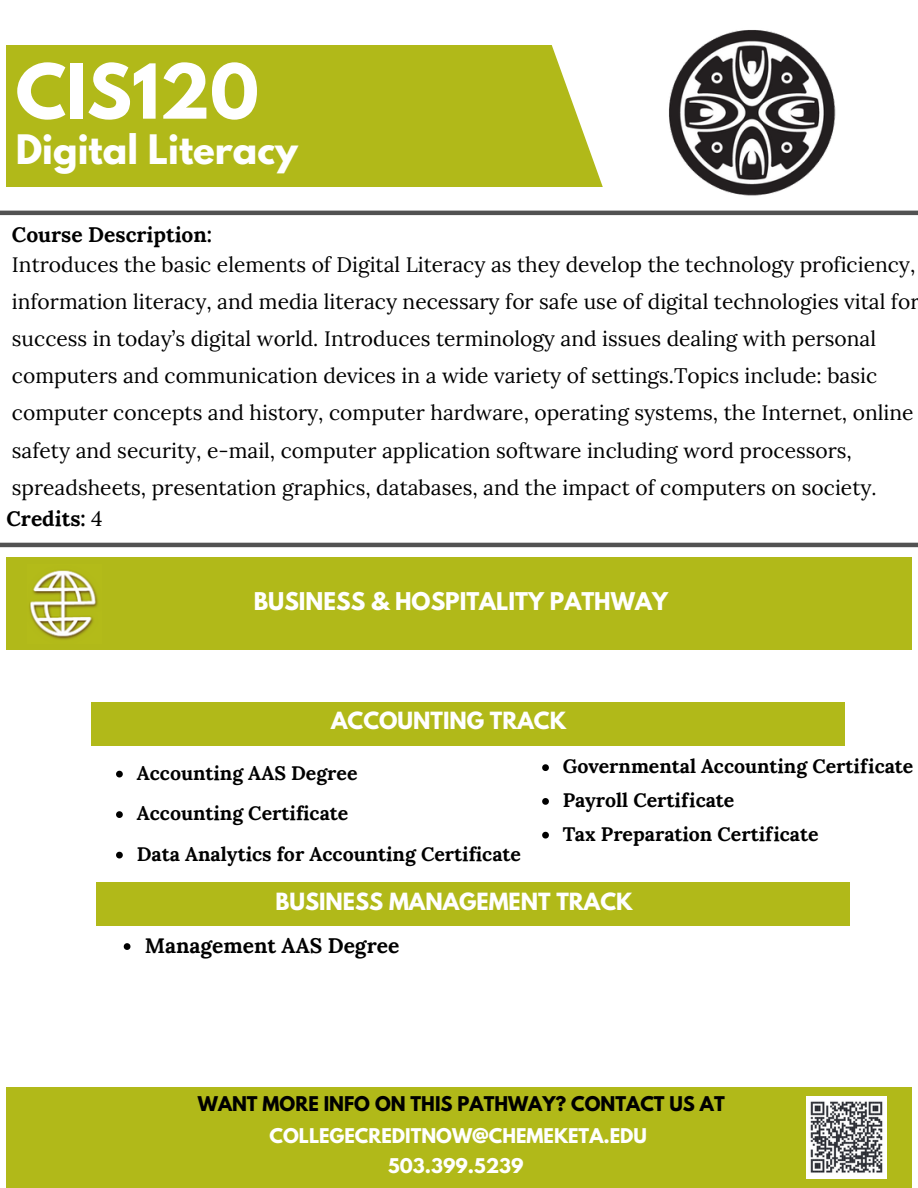
<style>
.page{position:relative;width:918px;height:1188px;background:#fff}
.page>*{position:absolute;margin:0;border:0;box-sizing:border-box;transform-origin:0 0}
.t1{font:700 67.05px "League Spartan";color:#fff}
.t2{font:700 36px "League Spartan";color:#fff}
.t3{font:700 21.75px "League Spartan";color:#fff}
.t4{font:21px/37.2px "Lora";color:#000}
.t5{font:700 21px "Lora";color:#000}
.t6{font:700 21px "League Spartan";color:#fff}
.t7{font:700 19.5px "Lora";color:#000}
.t8{font:700 18px "League Spartan";color:#fff}
.t9{font:700 18px "League Spartan";color:#000}
.s1{font-weight:400}
</style>
<div class="page">
<div style="left:6px;top:45px;width:605px;height:141px;background:#b1b919"></div>
<svg style="left:551px;top:45px;width:126px;height:171px"></svg>
<hr style="left:0;top:543px;width:918px;height:4px;background:#525252">
<div style="left:6px;top:1087px;width:906px;height:101px;background:#b1b919"></div>
<img style="left:661px;top:30px;width:175px;height:172px">
<hr style="left:0;top:211px;width:918px;height:4px;background:#525252">
<img style="left:806px;top:1096px;width:80px;height:82px">
<div style="left:7px;top:557px;width:905px;height:93px;background:#b1b919"></div>
<img style="left:29px;top:570px;width:69px;height:70px">
<div style="left:96px;top:882px;width:754px;height:43px;background:#b1b919"></div>
<svg style="left:124px;top:943px;width:6px;height:7px"></svg>
<div style="left:91px;top:702px;width:753px;height:43px;background:#b1b919"></div>
<svg style="left:116px;top:771px;width:7px;height:6px"></svg>
<svg style="left:116px;top:811px;width:7px;height:7px"></svg>
<svg style="left:116px;top:852px;width:7px;height:6px"></svg>
<svg style="left:542px;top:764px;width:7px;height:7px"></svg>
<svg style="left:542px;top:798px;width:7px;height:7px"></svg>
<svg style="left:542px;top:832px;width:7px;height:7px"></svg>
<h5 class="t1" style="left:16px;top:58px;width:245px">CIS120</h5>
<h5 class="t2" style="left:16px;top:132px;width:284px">Digital Literacy</h5>
<p class="t5" style="left:12px;top:221px;width:202px">Course Description:</p>
<p class="t4" style="left:12px;top:246px;width:909px">Introduces the basic elements of Digital Literacy as they develop the technology proficiency, information literacy, and media literacy necessary for safe use of digital technologies vital for success in today’s digital world. Introduces terminology and issues dealing with personal computers and communication devices in a wide variety of settings.Topics include: basic computer concepts and history, computer hardware, operating systems, the Internet, online safety and security, e-mail, computer application software including word processors, spreadsheets, presentation graphics, databases, and the impact of computers on society.</p>
<h2 class="t5" style="left:7px;top:505px;width:98px">Credits: <span class="s1">4</span></h2>
<p class="t3" style="left:254px;top:591px;width:416px">BUSINESS &amp; HOSPITALITY PATHWAY</p>
<p class="t6" style="left:331px;top:710px;width:237px">ACCOUNTING TRACK</p>
<p class="t7" style="left:137px;top:760px;width:222px">Accounting AAS Degree</p>
<p class="t7" style="left:137px;top:801px;width:213px">Accounting Certificate</p>
<h3 class="t7" style="left:137px;top:841px;width:386px">Data Analytics for Accounting Certificate</h3>
<p class="t7" style="left:563px;top:754px;width:352px">Governmental Accounting Certificate</p>
<h6 class="t7" style="left:563px;top:787px;width:173px">Payroll Certificate</h6>
<h6 class="t7" style="left:563px;top:821px;width:257px">Tax Preparation Certificate</h6>
<p class="t6" style="left:275px;top:891px;width:359px">BUSINESS MANAGEMENT TRACK</p>
<p class="t5" style="left:145px;top:932px;width:256px">Management AAS Degree</p>
<h3 class="t9" style="left:198px;top:1095px;width:528px">WANT MORE INFO ON THIS PATHWAY? CONTACT US AT</h3>
<h3 class="t8" style="left:270px;top:1127px;width:379px">COLLEGECREDITNOW@CHEMEKETA.EDU</h3>
<p class="t8" style="left:388px;top:1156px;width:137px">503.399.5239</p>
</div>
